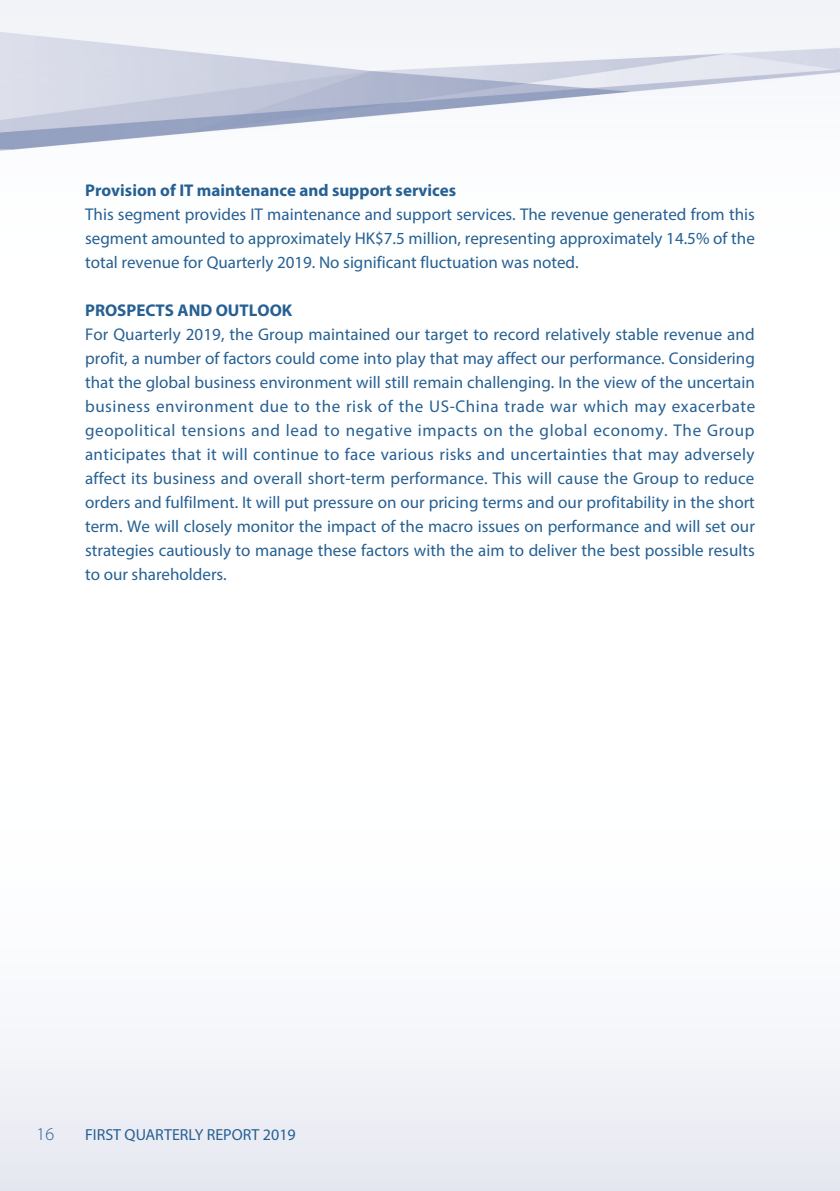
<style>
.page{position:relative;width:840px;height:1191px;background:#fff}
.page>*{position:absolute;margin:0;border:0;box-sizing:border-box;transform-origin:0 0}
.t1{font:300 18px "Myriad Pro";color:#266093}
.t2{font:17px/24px "Myriad Pro";color:#266093;text-align:justify}
.t3{font:700 17px "Myriad Pro";color:#266093}
.t4{font:16px "Myriad Pro";color:#266093}
</style>
<div class="page">
<p class="t3" style="left:85px;top:179px;width:372px">Provision of IT maintenance and support services</p>
<p class="t2" style="left:85px;top:202px;width:670px">This segment provides IT maintenance and support services. The revenue generated from this segment amounted to approximately HK$7.5 million, representing approximately 14.5% of the total revenue for Quarterly 2019. No significant fluctuation was noted.</p>
<p class="t3" style="left:85px;top:299px;width:209px">PROSPECTS AND OUTLOOK</p>
<p class="t2" style="left:85px;top:322px;width:671px">For Quarterly 2019, the Group maintained our target to record relatively stable revenue and profit, a number of factors could come into play that may affect our performance. Considering that the global business environment will still remain challenging. In the view of the uncertain business environment due to the risk of the US-China trade war which may exacerbate geopolitical tensions and lead to negative impacts on the global economy. The Group anticipates that it will continue to face various risks and uncertainties that may adversely affect its business and overall short-term performance. This will cause the Group to reduce orders and fulfilment. It will put pressure on our pricing terms and our profitability in the short term. We will closely monitor the impact of the macro issues on performance and will set our strategies cautiously to manage these factors with the aim to deliver the best possible results to our shareholders.</p>
<p class="t1" style="left:37px;top:1122px;width:19px">16</p>
<p class="t4" style="left:85px;top:1124px;width:212px">FIRST QUARTERLY REPORT 2019</p>
</div>
